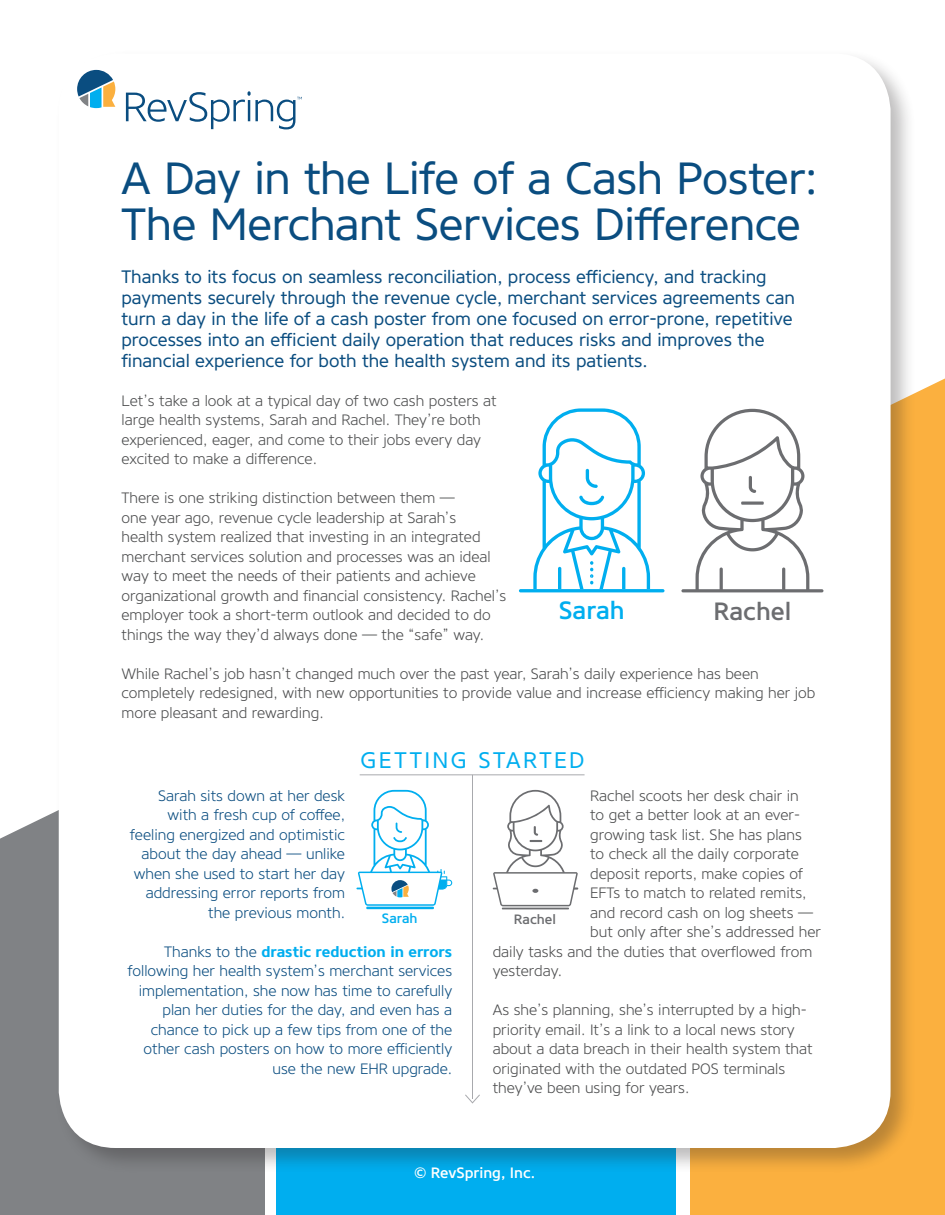
<style>
.page{position:relative;width:945px;height:1215px;background:#fff}
.page>*{position:absolute;margin:0;border:0;box-sizing:border-box;transform-origin:0 0}
.t1{font:45px/46.5px "Core Sans N45";letter-spacing:-.01em;color:#0a4d80}
.t2{font:500 24.9px "Core Sans N55";color:#6c6d70}
.t3{font:500 24.9px "Core Sans N55";color:#00aeef}
.t4{font:22.5px "Core Sans N45";letter-spacing:.105em;color:#00aeef}
.t5{font:18px/21px "Core Sans N45";color:#0a4d80}
.t6{font:300 15px/19.5px "Core Sans N35";color:#4b4c4d}
.t7{font:300 15px/19.5px "Core Sans N35";color:#0a4d80;text-align:right}
.t8{font:500 15px "Core Sans N55";color:#fff}
.t9{font:500 13.5px "Core Sans N55";color:#6c6d70}
.t10{font:500 13.5px "Core Sans N55";color:#00aeef}
.s1{font-family:"Core Sans N65";font-weight:700;color:#00aeef}
</style>
<div class="page">
<div style="left:276px;top:388px;width:400px;height:827px;background:#00aeef"></div>
<div style="left:0;top:593px;width:264px;height:622px;background:#808285"></div>
<div style="left:691px;top:320px;width:254px;height:895px;background:#fbb03f"></div>
<svg style="left:0;top:320px;width:945px;height:519px;fill:#fff"></svg>
<div style="left:54px;top:49px;width:863px;height:1125px;background:#231f20;opacity:.3"></div>
<div style="left:59px;top:53px;width:832px;height:1095px;background:#fff;border-radius:57px"></div>
<svg style="left:77px;top:70px;width:38px;height:38px"></svg>
<svg style="left:126px;top:91px;width:176px;height:38px"></svg>
<hr style="left:366px;top:907px;width:68px;height:2px;background:#00aeef">
<svg style="left:356px;top:790px;width:96px;height:116px"></svg>
<hr style="left:502px;top:908px;width:67px;height:1px;background:#6c6d70">
<svg style="left:493px;top:790px;width:85px;height:116px"></svg>
<svg style="left:519px;top:408px;width:146px;height:184px"></svg>
<svg style="left:681px;top:409px;width:142px;height:183px"></svg>
<hr style="left:472px;top:775px;width:1px;height:324px;background:#a8a9ad">
<hr style="left:360px;top:774px;width:225px;height:1px;background:#a8a9ad">
<svg style="left:465px;top:1094px;width:15px;height:10px"></svg>
<p class="t1" style="left:122px;top:155px;width:698px">A Day in the Life of a Cash Poster:<br>The Merchant Services Difference</p>
<p class="t5" style="left:122px;top:266px;width:675px">Thanks to its focus on seamless reconciliation, process efficiency, and tracking payments securely through the revenue cycle, merchant services agreements can turn a day in the life of a cash poster from one focused on error-prone, repetitive processes into an efficient daily operation that reduces risks and improves the financial experience for both the health system and its patients.</p>
<p class="t6" style="left:122px;top:391px;width:377px">Let’s take a look at a typical day of two cash posters at large health systems, Sarah and Rachel. They’re both experienced, eager, and come to their jobs every day excited to make a difference.</p>
<p class="t6" style="left:122px;top:488px;width:386px">There is one striking distinction between them —<br>one year ago, revenue cycle leadership at Sarah’s<br>health system realized that investing in an integrated merchant services solution and processes was an ideal way to meet the needs of their patients and achieve organizational growth and financial consistency. Rachel’s employer took a short-term outlook and decided to do things the way they’d always done — the “safe” way.</p>
<p class="t6" style="left:122px;top:664px;width:695px">While Rachel’s job hasn’t changed much over the past year, Sarah’s daily experience has been completely redesigned, with new opportunities to provide value and increase efficiency making her job more pleasant and rewarding.</p>
<p class="t3" style="left:559px;top:594px;width:67px">Sarah</p>
<p class="t2" style="left:714px;top:595px;width:79px">Rachel</p>
<p class="t4" style="left:361px;top:745px;width:225px">GETTING STARTED</p>
<p class="t7" style="left:130px;top:786px;width:217px">Sarah sits down at her desk with a fresh cup of coffee, feeling energized and optimistic about the day ahead — unlike when she used to start her day addressing error reports from the previous month.</p>
<p class="t7" style="left:127px;top:942px;width:326px">Thanks to the <span class="s1">drastic reduction in errors </span>following her health system’s merchant services implementation, she now has time to carefully plan her duties for the day, and even has a chance to pick up a few tips from one of the other cash posters on how to more efficiently use the new EHR upgrade.</p>
<p class="t6" style="left:590px;top:786px;width:210px">Rachel scoots her desk chair in</p>
<p class="t6" style="left:590px;top:805px;width:211px">to get a better look at an ever-</p>
<p class="t6" style="left:590px;top:825px;width:213px">growing task list. She has plans</p>
<p class="t6" style="left:590px;top:844px;width:210px">to check all the daily corporate</p>
<p class="t6" style="left:590px;top:864px;width:214px">deposit reports, make copies of</p>
<p class="t6" style="left:590px;top:883px;width:218px">EFTs to match to related remits,</p>
<p class="t6" style="left:590px;top:903px;width:224px">and record cash on log sheets —</p>
<p class="t6" style="left:590px;top:922px;width:232px">but only after she’s addressed her</p>
<p class="t6" style="left:493px;top:942px;width:321px">daily tasks and the duties that overflowed from</p>
<p class="t6" style="left:493px;top:961px;width:71px">yesterday.</p>
<p class="t6" style="left:493px;top:1000px;width:321px">As she’s planning, she’s interrupted by a high&shy;priority email. It’s a link to a local news story about a data breach in their health system that originated with the outdated POS terminals they’ve been using for years.</p>
<p class="t10" style="left:382px;top:909px;width:37px">Sarah</p>
<p class="t9" style="left:514px;top:910px;width:44px">Rachel</p>
<p class="t8" style="left:414px;top:1163px;width:123px">© RevSpring, Inc.</p>
</div>
